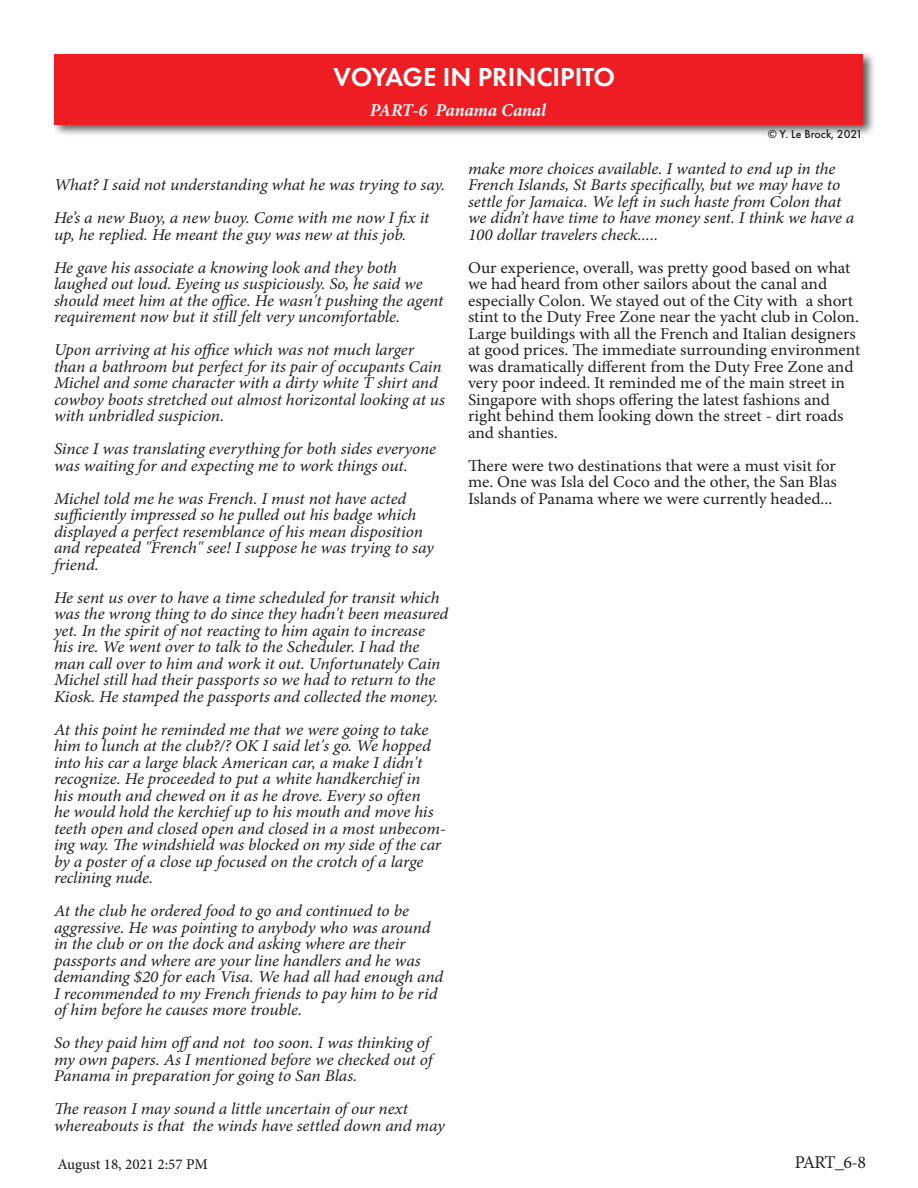
<style>
.page{position:relative;width:918px;height:1188px;background:#fff}
.page>*{position:absolute;margin:0;border:0;box-sizing:border-box;transform-origin:0 0}
.t1{font:600 27px "Futura PT";color:#fff}
.t2{font:italic 700 18px "Minion Pro";letter-spacing:-.01em;color:#f7f7f8}
.t3{font:18px "Minion Pro";color:#231f20}
.t4{font:italic 16.5px/16.5px "Minion Pro";letter-spacing:-.01em;color:#231f20;scale:1.05 1}
.t5{font:16.5px/16.5px "Minion Pro";color:#231f20;scale:1.05 1}
.t6{font:500 15px "Minion Pro";color:#231f20}
.t7{font:500 12px "Futura PT";color:#231f20}
</style>
<div class="page">
<div style="left:51px;top:51px;width:825px;height:87px;background:#231f20;opacity:.75"></div>
<div style="left:55px;top:54px;width:808px;height:71px;background:#ee1d23"></div>
<h1 class="t1" style="left:333px;top:60px;width:283px">VOYAGE IN PRINCIPITO</h1>
<p class="t2" style="left:370px;top:97px;width:178px">PART-6 Panama Canal</p>
<p class="t7" style="left:768px;top:127px;width:96px">© Y. Le Brock, 2021</p>
<p class="t4" style="left:54px;top:177px;width:374px">What? I said not understanding what he was trying to say.</p>
<p class="t4" style="left:54px;top:210px;width:359px">He’s a new Buoy, a new buoy. Come with me now I fix it up, he replied. He meant the guy was new at this job.</p>
<p class="t4" style="left:54px;top:259px;width:372px">He gave his associate a knowing look and they both laughed out loud. Eyeing us suspiciously. So, he said we should meet him at the office. He wasn't pushing the agent requirement now but it still felt very uncomfortable.</p>
<p class="t4" style="left:54px;top:342px;width:374px">Upon arriving at his office which was not much larger than a bathroom but perfect for its pair of occupants Cain Michel and some character with a dirty white T shirt and cowboy boots stretched out almost horizontal looking at us with unbridled suspicion.</p>
<p class="t4" style="left:54px;top:441px;width:366px">Since I was translating everything for both sides everyone was waiting for and expecting me to work things out.</p>
<p class="t4" style="left:54px;top:490px;width:363px">Michel told me he was French. I must not have acted sufficiently impressed so he pulled out his badge which displayed a perfect resemblance of his mean disposition and repeated "French" see! I suppose he was trying to say friend.</p>
<p class="t4" style="left:54px;top:589px;width:377px">He sent us over to have a time scheduled for transit which was the wrong thing to do since they hadn't been measured yet. In the spirit of not reacting to him again to increase his ire. We went over to talk to the Scheduler. I had the man call over to him and work it out. Unfortunately Cain Michel still had their passports so we had to return to the Kiosk. He stamped the passports and collected the money.</p>
<p class="t4" style="left:54px;top:721px;width:375px">At this point he reminded me that we were going to take him to lunch at the club?/? OK I said let's go. We hopped into his car a large black American car, a make I didn't recognize. He proceeded to put a white handkerchief in<br>his mouth and chewed on it as he drove. Every so often<br>he would hold the kerchief up to his mouth and move his teeth open and closed open and closed in a most unbecom&shy;ing way. The windshield was blocked on my side of the car by a poster of a close up focused on the crotch of a large reclining nude.</p>
<p class="t4" style="left:54px;top:903px;width:372px">At the club he ordered food to go and continued to be aggressive. He was pointing to anybody who was around in the club or on the dock and asking where are their passports and where are your line handlers and he was demanding $20 for each Visa. We had all had enough and I recommended to my French friends to pay him to be rid of him before he causes more trouble.</p>
<p class="t4" style="left:54px;top:1035px;width:362px">So they paid him offand not too soon. I was thinking of my own papers. As I mentioned before we checked out of<br>Panama in preparation for going to San Blas.</p>
<p class="t4" style="left:54px;top:1101px;width:374px">The reason I may sound a little uncertain of our next whereabouts is that the winds have settled down and may</p>
<p class="t4" style="left:468px;top:160px;width:370px">make more choices available. I wanted to end up in the French Islands, St Barts specifically, but we may have to settle for Jamaica. We left in such haste from Colon that we didn’t have time to have money sent. I think we have a 100 dollar travelers check.....</p>
<p class="t5" style="left:468px;top:260px;width:374px">Our experience, overall, was pretty good based on what we had heard from other sailors about the canal and especially Colon. We stayed out of the City with a short stint to the Duty Free Zone near the yacht club in Colon.</p>
<p class="t5" style="left:468px;top:326px;width:375px">Large buildings with all the French and Italian designers at good prices. The immediate surrounding environment was dramatically different from the Duty Free Zone and very poor indeed. It reminded me of the main street in Singapore with shops offering the latest fashions and right behind them looking down the street - dirt roads and shanties.</p>
<p class="t5" style="left:468px;top:458px;width:353px;text-align:justify">There were two destinations that were a must visit for me. One was Isla del Coco and the other, the San Blas Islands of Panama where we were currently headed...</p>
<p class="t6" style="left:57px;top:1154px;width:152px">August 18, 2021 2:57 PM</p>
<p class="t3" style="left:795px;top:1150px;width:73px">PART_6-8</p>
</div>
